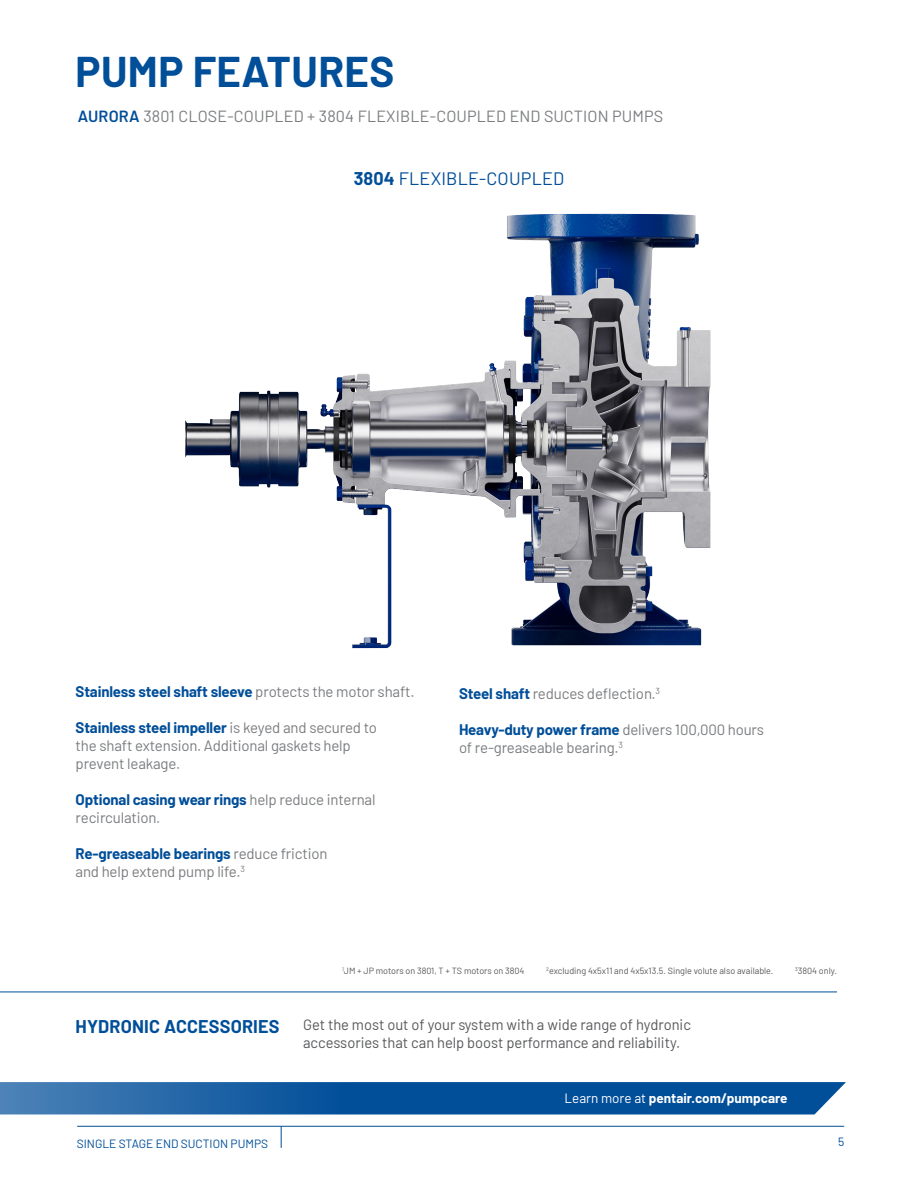
<style>
.page{position:relative;width:918px;height:1188px;background:#fff}
.page>*{position:absolute;margin:0;border:0;box-sizing:border-box;transform-origin:0 0}
.Primary_Heading{font:700 42px "Barlow";letter-spacing:.01em;color:#014e99}
.Primary_Heading-2{font:18px "Barlow";letter-spacing:.01em;color:#014e99}
.Primary_Heading-3{font:700 18px "Barlow";letter-spacing:.01em;color:#014e99}
.Primary_Heading-4{font:16.2px "Barlow";letter-spacing:.01em;color:#7a7c7f}
.t1{font:15px/18px "Barlow";letter-spacing:-.01em;color:#7a7c7f}
.t2{font:15px/18px "Barlow";color:#57585a}
.t3{font:700 15px "Barlow";letter-spacing:-.01em;color:#014e99}
.t4{font:700 13.5px "Barlow";color:#fff}
.t5{font:12px "Barlow";color:#014e99}
.t6{font:9px "Barlow";color:#57585a}
.s1{font-weight:600;color:#014e99}
.s2{font-weight:700}
.s3{font-weight:400;color:#7a7c7f}
.s4{font-weight:700;color:#014e99}
.s5{font-weight:400}
</style>
<div class="page">
<hr style="left:77px;top:1126px;width:767px;height:1px;background:#014e99">
<svg style="left:281px;top:1126px;width:1px;height:22px"></svg>
<hr style="left:0;top:992px;width:837px;height:1px;background:#014e99">
<img style="left:185px;top:213px;width:526px;height:436px">
<svg style="left:0;top:1082px;width:846px;height:32px;background:#155ca1"></svg>
<p class="Primary_Heading" style="left:76px;top:41px;width:320px">PUMP FEATURES</p>
<p class="Primary_Heading-4" style="left:78px;top:104px;width:587px"><span class="s1">AURORA</span> 3801 CLOSE-COUPLED + 3804 FLEXIBLE-COUPLED END SUCTION PUMPS</p>
<p class="Primary_Heading-2" style="left:354px;top:165px;width:212px"><span class="s2">3804</span> FLEXIBLE-COUPLED</p>
<p class="t3" style="left:76px;top:680px;width:341px">Stainless steel shaft sleeve <span class="s3">protects the motor shaft.</span></p>
<p class="t1" style="left:76px;top:717px;width:303px"><span class="s4">Stainless steel impeller</span> is keyed and secured to the shaft extension. Additional gaskets help prevent leakage.</p>
<p class="t1" style="left:76px;top:789px;width:301px"><span class="s4">Optional casing wear rings</span> help reduce internal recirculation.</p>
<p class="t1" style="left:76px;top:843px;width:254px"><span class="s4">Re-greaseable bearings</span> reduce friction and help extend pump life.<sup>3</sup></p>
<p class="t1" style="left:459px;top:683px;width:203px"><span class="s4">Steel shaft</span> reduces deflection.<sup>3</sup></p>
<p class="t1" style="left:459px;top:719px;width:307px"><span class="s4">Heavy-duty power frame</span> delivers 100,000 hours of re-greaseable bearing.<sup>3</sup></p>
<p class="t6" style="left:342px;top:964px;width:184px"><sup>1</sup>JM + JP motors on 3801, T + TS motors on 3804</p>
<p class="t6" style="left:546px;top:964px;width:229px"><sup>2</sup>excluding 4x5x11 and 4x5x13.5. Single volute also available.</p>
<p class="t6" style="left:795px;top:964px;width:43px"><sup>3</sup>3804 only.</p>
<p class="Primary_Heading-3" style="left:76px;top:1013px;width:206px">HYDRONIC ACCESSORIES</p>
<p class="t2" style="left:303px;top:1015px;width:390px">Get the most out of your system with a wide range of hydronic accessories that can help boost performance and reliability.</p>
<p class="t4" style="left:565px;top:1088px;width:224px"><span class="s5">Learn more at</span> pentair.com/pumpcare</p>
<p class="t5" style="left:77px;top:1135px;width:193px">SINGLE STAGE END SUCTION PUMPS</p>
<p class="t5" style="left:838px;top:1133px;width:8px">5</p>
</div>
